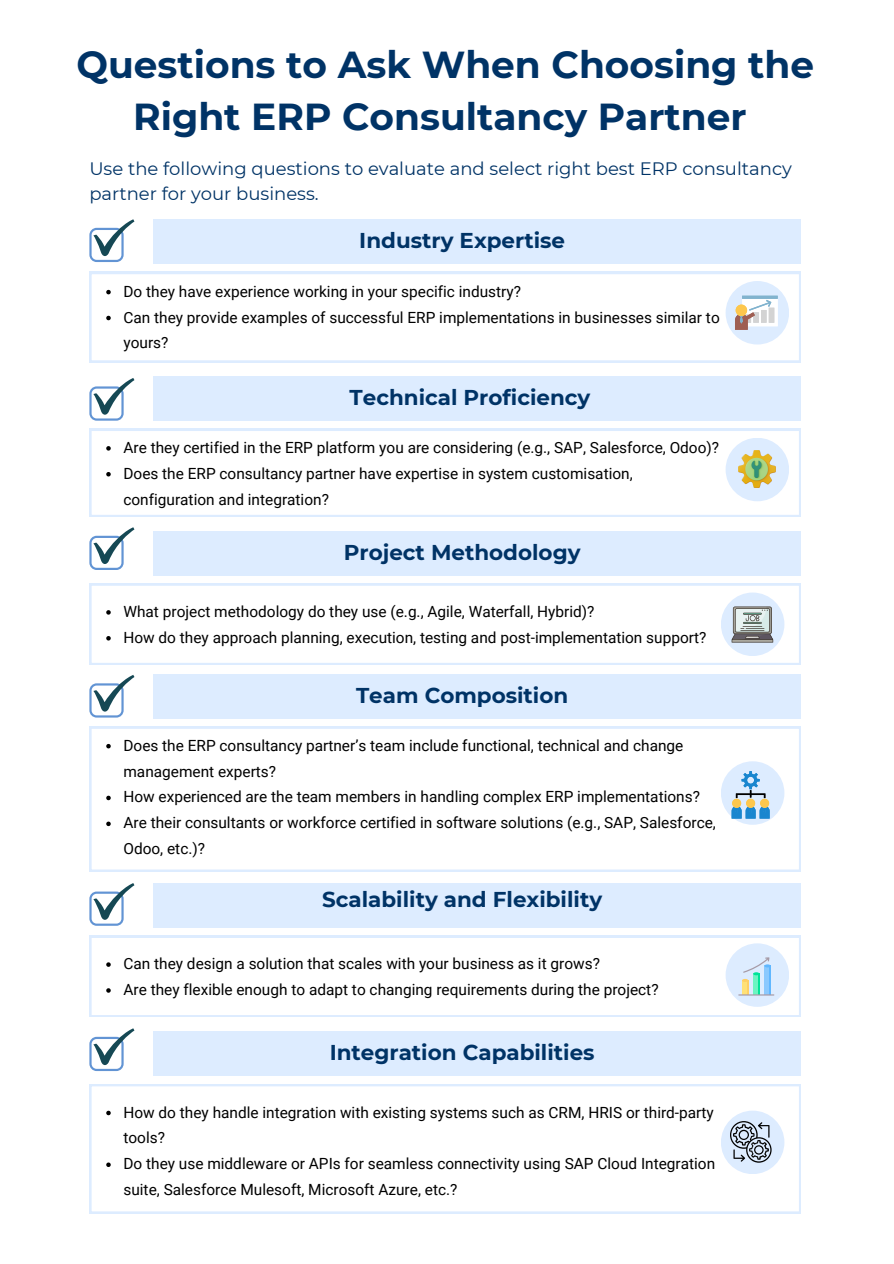
<style>
.page{position:relative;width:894px;height:1264px;background:#fff}
.page>*{position:absolute;margin:0;border:0;box-sizing:border-box;transform-origin:0 0}
.t1{font:700 37.5px/51.8px "Montserrat";color:#036;text-align:center}
.t2{font:700 21.45px "Montserrat";color:#036}
.t3{font:18px/24.8px "Montserrat";color:#036}
.t4{font:15.45px/25.8px "Roboto";color:#000}
</style>
<div class="page">
<svg style="left:89px;top:272px;width:711px;height:90px"></svg>
<div style="left:154px;top:219px;width:646px;height:45px;background:#ddecff"></div>
<div style="left:725px;top:281px;width:63px;height:63px;background:#ddecff;border-radius:50%"></div>
<svg style="left:89px;top:726px;width:711px;height:145px"></svg>
<div style="left:720px;top:761px;width:64px;height:63px;background:#ddecff;border-radius:50%"></div>
<svg style="left:89px;top:429px;width:711px;height:87px"></svg>
<div style="left:154px;top:376px;width:646px;height:44px;background:#ddecff"></div>
<div style="left:725px;top:438px;width:63px;height:63px;background:#ddecff;border-radius:50%"></div>
<svg style="left:89px;top:583px;width:711px;height:81px"></svg>
<div style="left:154px;top:531px;width:646px;height:44px;background:#ddecff"></div>
<div style="left:720px;top:592px;width:64px;height:64px;background:#ddecff;border-radius:50%"></div>
<svg style="left:731px;top:606px;width:42px;height:36px"></svg>
<div style="left:154px;top:674px;width:646px;height:44px;background:#ddecff"></div>
<svg style="left:735px;top:296px;width:42px;height:33px"></svg>
<svg style="left:89px;top:935px;width:711px;height:81px"></svg>
<div style="left:154px;top:883px;width:646px;height:44px;background:#ddecff"></div>
<div style="left:725px;top:943px;width:63px;height:63px;background:#ddecff;border-radius:50%"></div>
<svg style="left:731px;top:771px;width:38px;height:47px"></svg>
<svg style="left:89px;top:1084px;width:711px;height:129px"></svg>
<div style="left:154px;top:1031px;width:646px;height:45px;background:#ddecff"></div>
<div style="left:720px;top:1110px;width:64px;height:64px;background:#ddecff;border-radius:50%"></div>
<svg style="left:89px;top:1028px;width:45px;height:43px"></svg>
<svg style="left:89px;top:883px;width:45px;height:42px"></svg>
<svg style="left:89px;top:675px;width:45px;height:42px"></svg>
<svg style="left:89px;top:527px;width:45px;height:43px"></svg>
<svg style="left:89px;top:378px;width:45px;height:42px"></svg>
<svg style="left:89px;top:219px;width:45px;height:43px"></svg>
<img style="left:738px;top:450px;width:37px;height:38px">
<hr style="left:738px;top:994px;width:36px;height:1px;background:#a79ba7">
<svg style="left:742px;top:957px;width:28px;height:37px"></svg>
<svg style="left:730px;top:1121px;width:41px;height:41px"></svg>
<svg style="left:106px;top:290px;width:5px;height:4px"></svg>
<svg style="left:106px;top:316px;width:5px;height:4px"></svg>
<svg style="left:106px;top:446px;width:5px;height:4px"></svg>
<svg style="left:106px;top:472px;width:5px;height:4px"></svg>
<svg style="left:106px;top:610px;width:5px;height:4px"></svg>
<svg style="left:106px;top:636px;width:5px;height:4px"></svg>
<svg style="left:106px;top:744px;width:5px;height:4px"></svg>
<svg style="left:106px;top:795px;width:5px;height:5px"></svg>
<svg style="left:106px;top:821px;width:5px;height:5px"></svg>
<svg style="left:106px;top:962px;width:5px;height:4px"></svg>
<svg style="left:106px;top:988px;width:5px;height:4px"></svg>
<svg style="left:106px;top:1110px;width:5px;height:5px"></svg>
<svg style="left:106px;top:1162px;width:5px;height:4px"></svg>
<h1 class="t1" style="left:76px;top:39px;width:739px">Questions to Ask When Choosing the<br>Right ERP Consultancy Partner</h1>
<p class="t3" style="left:89px;top:156px;width:704px">Use the following questions to evaluate and select right best ERP consultancy partner for your business.</p>
<h3 class="t2" style="left:359px;top:227px;width:207px">Industry Expertise</h3>
<p class="t4" style="left:123px;top:278px;width:399px">Do they have experience working in your specific industry?</p>
<h2 class="t4" style="left:123px;top:304px;width:597px">Can they provide examples of successful ERP implementations in businesses similar to yours?</h2>
<p class="t2" style="left:349px;top:384px;width:242px">Technical Proficiency</p>
<p class="t4" style="left:123px;top:434px;width:597px">Are they certified in the ERP platform you are considering (e.g., SAP, Salesforce, Odoo)?</p>
<p class="t4" style="left:123px;top:460px;width:510px">Does the ERP consultancy partner have expertise in system customisation, configuration and integration?</p>
<p class="t2" style="left:344px;top:539px;width:238px">Project Methodology</p>
<p class="t4" style="left:123px;top:598px;width:472px">What project methodology do they use (e.g., Agile, Waterfall, Hybrid)?</p>
<h2 class="t4" style="left:123px;top:624px;width:584px">How do they approach planning, execution, testing and post-implementation support?</h2>
<p class="t2" style="left:356px;top:682px;width:214px">Team Composition</p>
<p class="t4" style="left:123px;top:732px;width:561px">Does the ERP consultancy partner’s team include functional, technical and change management experts?</p>
<p class="t4" style="left:123px;top:784px;width:578px">How experienced are the team members in handling complex ERP implementations?</p>
<h2 class="t4" style="left:123px;top:810px;width:593px">Are their consultants or workforce certified in software solutions (e.g., SAP, Salesforce,<br>Odoo, etc.)?</h2>
<p class="t2" style="left:322px;top:886px;width:281px">Scalability and Flexibility</p>
<p class="t4" style="left:123px;top:950px;width:478px">Can they design a solution that scales with your business as it grows?</p>
<p class="t4" style="left:123px;top:976px;width:536px">Are they flexible enough to adapt to changing requirements during the project?</p>
<p class="t2" style="left:329px;top:1039px;width:266px">Integration Capabilities</p>
<h2 class="t4" style="left:123px;top:1099px;width:591px">How do they handle integration with existing systems such as CRM, HRIS or third-party tools?</h2>
<p class="t4" style="left:123px;top:1151px;width:593px">Do they use middleware or APIs for seamless connectivity using SAP Cloud Integration suite, Salesforce Mulesoft, Microsoft Azure, etc.?</p>
</div>
